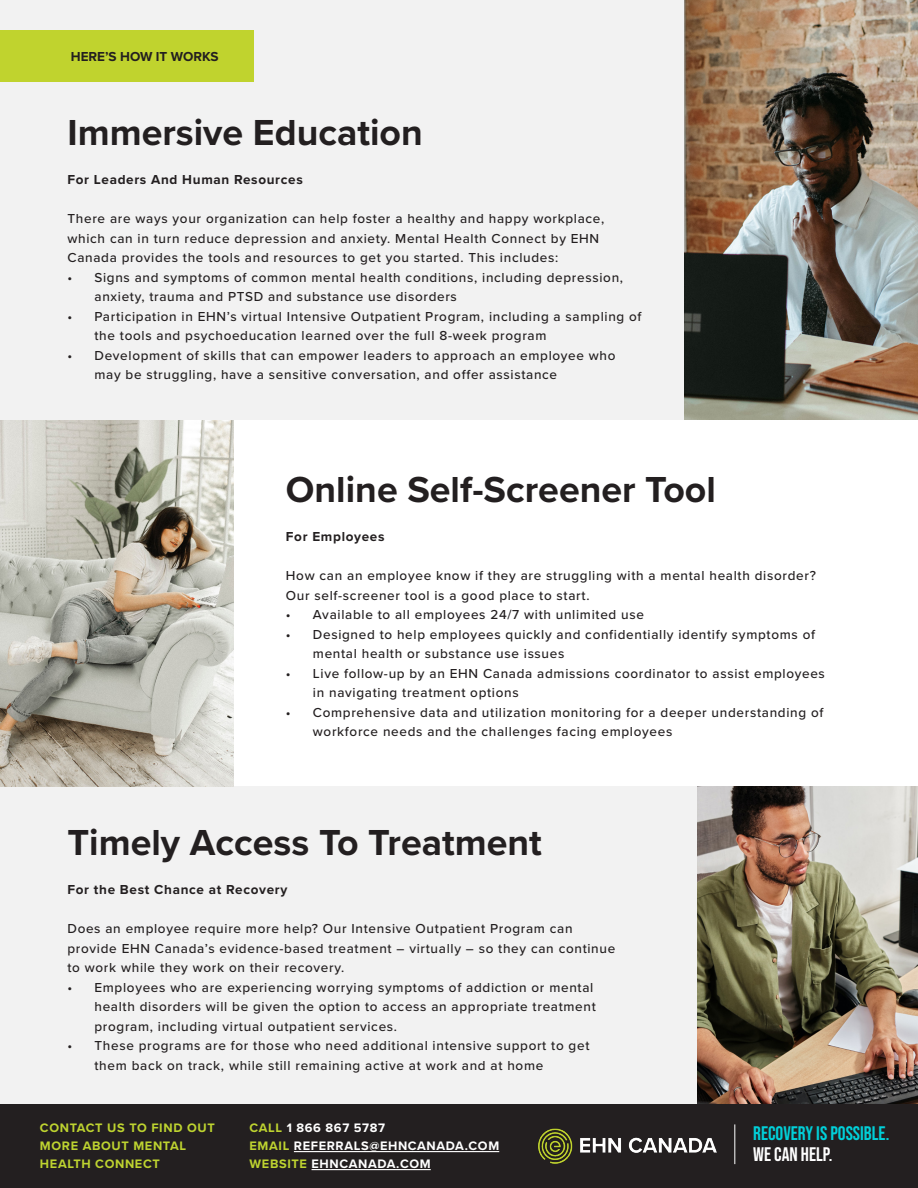
<style>
.page{position:relative;width:918px;height:1188px;background:#fff}
.page>*{position:absolute;margin:0;border:0;box-sizing:border-box;transform-origin:0 0}
.t1{font:700 37.5px "Proxima Nova";color:#231f20}
.t2{font:19.5px "Bebas Neue";color:#01d0d9}
.t3{font:19.5px "Bebas Neue";color:#fff}
.t4{font:500 13.5px/19.5px "Proxima Nova";letter-spacing:.05em;color:#231f20}
.t5{font:700 13.5px "Proxima Nova";letter-spacing:.05em;color:#231f20}
.t6{font:700 13.5px "Proxima Nova";color:#231f20}
.t7{font:700 12.75px "Proxima Nova";letter-spacing:.05em;color:#fff}
.t8{font:700 12.75px/18px "Proxima Nova";letter-spacing:.05em;color:#bed330}
.s1{color:#bed330}
</style>
<div class="page">
<div style="left:0;top:786px;width:918px;height:319px;background:#f2f2f2"></div>
<div style="left:0;top:0;width:918px;height:420px;background:#f2f2f2"></div>
<div style="left:0;top:30px;width:253px;height:52px;background:#c0d32e"></div>
<img style="left:0;top:420px;width:233px;height:366px">
<img style="left:685px;top:0;width:233px;height:420px">
<img style="left:697px;top:786px;width:221px;height:318px">
<div style="left:0;top:1104px;width:918px;height:84px;background:#231f20"></div>
<hr style="left:294px;top:1151px;width:205px;height:1px;background:#fff">
<hr style="left:312px;top:1169px;width:119px;height:1px;background:#fff">
<img style="left:538px;top:1128px;width:179px;height:36px">
<hr style="left:735px;top:1124px;width:1px;height:40px;background:#fff">
<p class="t6" style="left:71px;top:47px;width:149px">HERE’S HOW IT WORKS</p>
<p class="t1" style="left:68px;top:105px;width:357px">Immersive Education</p>
<p class="t5" style="left:68px;top:169px;width:237px">For Leaders And Human Resources</p>
<p class="t4" style="left:68px;top:209px;width:538px">There are ways your organization can help foster a healthy and happy workplace, which can in turn reduce depression and anxiety. Mental Health Connect by EHN<br>Canada provides the tools and resources to get you started. This includes:</p>
<p class="t4" style="left:94px;top:268px;width:530px;text-indent:-27px">• Signs and symptoms of common mental health conditions, including depression, anxiety, trauma and PTSD and substance use disorders</p>
<p class="t4" style="left:94px;top:307px;width:549px;text-indent:-27px">• Participation in EHN’s virtual Intensive Outpatient Program, including a sampling of the tools and psychoeducation learned over the full 8-week program</p>
<p class="t4" style="left:94px;top:346px;width:523px;text-indent:-27px">• Development of skills that can empower leaders to approach an employee who may be struggling, have a sensitive conversation, and offer assistance</p>
<p class="t1" style="left:286px;top:462px;width:432px">Online Self-Screener Tool</p>
<p class="t5" style="left:286px;top:527px;width:100px">For Employees</p>
<p class="t4" style="left:286px;top:566px;width:531px">How can an employee know if they are struggling with a mental health disorder?<br>Our self-screener tool is a good place to start.</p>
<p class="t4" style="left:286px;top:605px;width:360px">• Available to all employees 24/7 with unlimited use</p>
<p class="t4" style="left:313px;top:625px;width:504px;text-indent:-27px">• Designed to help employees quickly and confidentially identify symptoms of mental health or substance use issues</p>
<p class="t4" style="left:313px;top:664px;width:514px;text-indent:-27px">• Live follow-up by an EHN Canada admissions coordinator to assist employees in navigating treatment options</p>
<p class="t4" style="left:313px;top:703px;width:512px;text-indent:-27px">• Comprehensive data and utilization monitoring for a deeper understanding of workforce needs and the challenges facing employees</p>
<p class="t1" style="left:68px;top:815px;width:476px">Timely Access To Treatment</p>
<p class="t5" style="left:68px;top:880px;width:221px">For the Best Chance at Recovery</p>
<p class="t4" style="left:68px;top:920px;width:549px">Does an employee require more help? Our Intensive Outpatient Program can provide EHN Canada’s evidence-based treatment – virtually – so they can continue to work while they work on their recovery.</p>
<p class="t4" style="left:94px;top:978px;width:503px;text-indent:-27px">• Employees who are experiencing worrying symptoms of addiction or mental health disorders will be given the option to access an appropriate treatment program, including virtual outpatient services.</p>
<p class="t4" style="left:94px;top:1037px;width:496px;text-indent:-27px">• These programs are for those who need additional intensive support to get them back on track, while still remaining active at work and at home</p>
<p class="t8" style="left:40px;top:1118px;width:176px">CONTACT US TO FIND OUT<br>MORE ABOUT MENTAL<br>HEALTH CONNECT</p>
<p class="t7" style="left:250px;top:1118px;width:137px"><span class="s1">CALL</span> 1 866 867 5787</p>
<p class="t7" style="left:250px;top:1136px;width:251px"><span class="s1">EMAIL</span> REFERRALS@EHNCANADA.COM</p>
<p class="t7" style="left:250px;top:1154px;width:183px"><span class="s1">WEBSITE</span> EHNCANADA.COM</p>
<p class="t2" style="left:753px;top:1123px;width:138px">RECOVERY IS POSSIBLE.</p>
<p class="t3" style="left:753px;top:1144px;width:81px">WE CAN HELP.</p>
</div>
